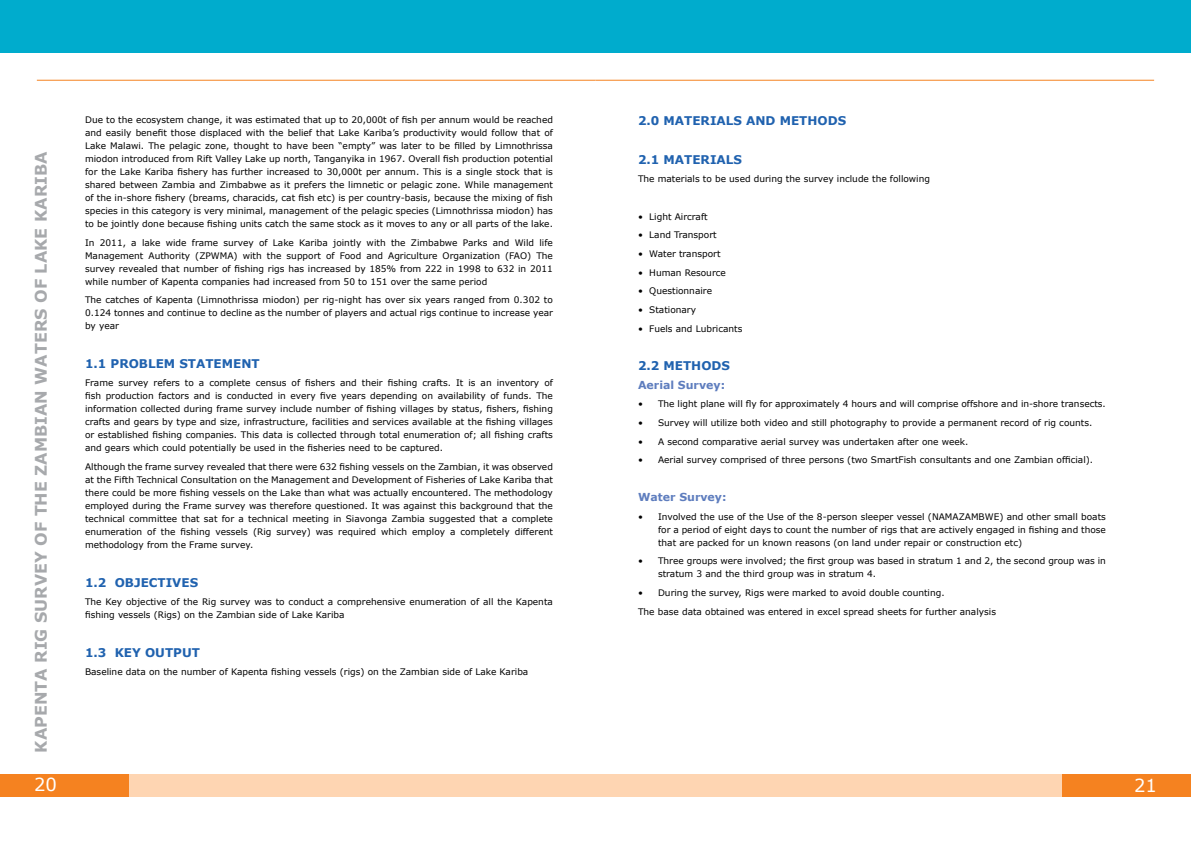
<style>
.page{position:relative;width:1191px;height:842px;background:#fff}
.page>*{position:absolute;margin:0;border:0;box-sizing:border-box;transform-origin:0 0}
.t1{font:18px "Verdana";color:#fff}
.t2{font:700 16px "Verdana";color:#a7a9ac}
.t3{font:700 12px "Verdana";color:#2062af}
.t4{font:700 11px "Verdana";color:#5e7dbe}
.t5{font:9px/13px "Verdana";color:#000;text-align:justify}
</style>
<div class="page">
<div style="left:0;top:774px;width:129px;height:23px;background:#f58220"></div>
<div style="left:129px;top:774px;width:466px;height:23px;background:#fed5b2"></div>
<div style="left:0;top:0;width:595px;height:53px;background:#00accd"></div>
<div style="left:595px;top:0;width:596px;height:53px;background:#00accd"></div>
<hr style="left:37px;top:80px;width:558px;height:1px;background:#f58220">
<hr style="left:595px;top:80px;width:559px;height:1px;background:#f58220">
<div style="left:1062px;top:774px;width:129px;height:23px;background:#f58220"></div>
<div style="left:595px;top:774px;width:467px;height:23px;background:#fed5b2"></div>
<p class="t5" style="left:85px;top:113px;width:469px">Due to the ecosystem change, it was estimated that up to 20,000t of fish per annum would be reached and easily benefit those displaced with the belief that Lake Kariba’s productivity would follow that of Lake Malawi. The pelagic zone, thought to have been “empty” was later to be filled by Limnothrissa miodon introduced from Rift Valley Lake up north, Tanganyika in 1967. Overall fish production potential for the Lake Kariba fishery has further increased to 30,000t per annum. This is a single stock that is shared between Zambia and Zimbabwe as it prefers the limnetic or pelagic zone. While management of the in-shore fishery (breams, characids, cat fish etc) is per country-basis, because the mixing of fish species in this category is very minimal, management of the pelagic species (Limnothrissa miodon) has to be jointly done because fishing units catch the same stock as it moves to any or all parts of the lake.</p>
<p class="t5" style="left:85px;top:236px;width:469px">In 2011, a lake wide frame survey of Lake Kariba jointly with the Zimbabwe Parks and Wild life Management Authority (ZPWMA) with the support of Food and Agriculture Organization (FAO) The survey revealed that number of fishing rigs has increased by 185% from 222 in 1998 to 632 in 2011 while number of Kapenta companies had increased from 50 to 151 over the same period</p>
<p class="t5" style="left:85px;top:294px;width:469px">The catches of Kapenta (Limnothrissa miodon) per rig-night has over six years ranged from 0.302 to 0.124 tonnes and continue to decline as the number of players and actual rigs continue to increase year by year</p>
<h3 class="t3" style="left:85px;top:355px;width:54px">1.1 PROBLE</h3>
<h3 class="t3" style="left:164px;top:355px;width:34px">M STATE</h3>
<h3 class="t3" style="left:222px;top:355px;width:21px">MENT</h3>
<p class="t5" style="left:85px;top:377px;width:469px">Frame survey refers to a complete census of fishers and their fishing crafts. It is an inventory of fish production factors and is conducted in every five years depending on availability of funds. The information collected during frame survey include number of fishing villages by status, fishers, fishing crafts and gears by type and size, infrastructure, facilities and services available at the fishing villages or established fishing companies. This data is collected through total enumeration of; all fishing crafts and gears which could potentially be used in the fisheries need to be captured.</p>
<p class="t5" style="left:85px;top:460px;width:469px">Although the frame survey revealed that there were 632 fishing vessels on the Zambian, it was observed at the Fifth Technical Consultation on the Management and Development of Fisheries of Lake Kariba that there could be more fishing vessels on the Lake than what was actually encountered. The methodology employed during the Frame survey was therefore questioned. It was against this background that the technical committee that sat for a technical meeting in Siavonga Zambia suggested that a complete enumeration of the fishing vessels (Rig survey) was required which employ a completely different methodology from the Frame survey.</p>
<h3 class="t3" style="left:85px;top:574px;width:49px">1.2 OBJECT</h3>
<h3 class="t3" style="left:166px;top:574px;width:25px">IVES</h3>
<p class="t5" style="left:85px;top:595px;width:469px">The Key objective of the Rig survey was to conduct a comprehensive enumeration of all the Kapenta fishing vessels (Rigs) on the Zambian side of Lake Kariba</p>
<h3 class="t3" style="left:85px;top:644px;width:114px">1.3 KEY OUTPUT</h3>
<p class="t5" style="left:85px;top:665px;width:445px">Baseline data on the number of Kapenta fishing vessels (rigs) on the Zambian side of Lake Kariba</p>
<h3 class="t3" style="left:638px;top:113px;width:36px">2.0 MATE</h3>
<h3 class="t3" style="left:700px;top:113px;width:26px">RIALS</h3>
<h3 class="t3" style="left:746px;top:113px;width:44px">AN D MET</h3>
<h3 class="t3" style="left:807px;top:113px;width:39px">HODS</h3>
<h3 class="t3" style="left:638px;top:151px;width:36px">2.1 MATE</h3>
<h3 class="t3" style="left:700px;top:151px;width:26px">RIALS</h3>
<p class="t5" style="left:638px;top:173px;width:293px">The materials to be used during the survey include the following</p>
<p class="t5" style="left:638px;top:210px;width:71px">• Light Aircraft</p>
<p class="t5" style="left:638px;top:229px;width:80px">• Land Transport</p>
<p class="t5" style="left:638px;top:247px;width:84px">• Water transport</p>
<p class="t5" style="left:638px;top:266px;width:89px">• Human Resource</p>
<p class="t5" style="left:638px;top:285px;width:76px">• Questionnaire</p>
<p class="t5" style="left:638px;top:303px;width:60px">• Stationary</p>
<p class="t5" style="left:638px;top:322px;width:106px">• Fuels and Lubricants</p>
<h3 class="t3" style="left:638px;top:357px;width:36px">2.2 MET</h3>
<h3 class="t3" style="left:691px;top:357px;width:39px">HODS</h3>
<p class="t4" style="left:638px;top:377px;width:89px">AERIAL SURVEY:</p>
<p class="t5" style="left:638px;top:398px;width:469px">• The light plane will fly for approximately 4 hours and will comprise offshore and in-shore transects.</p>
<p class="t5" style="left:638px;top:416px;width:456px">• Survey will utilize both video and still photography to provide a permanent record of rig counts.</p>
<p class="t5" style="left:638px;top:435px;width:332px">• A second comparative aerial survey was undertaken after one week.</p>
<p class="t5" style="left:638px;top:454px;width:457px">• Aerial survey comprised of three persons (two SmartFish consultants and one Zambian official).</p>
<p class="t4" style="left:638px;top:489px;width:90px">WATER SURVEY:</p>
<p class="t5" style="left:658px;top:510px;width:449px;text-indent:-20px">• Involved the use of the Use of the 8-person sleeper vessel (NAMAZAMBWE) and other small boats for a period of eight days to count the number of rigs that are actively engaged in fishing and those that are packed for un known reasons (on land under repair or construction etc)</p>
<p class="t5" style="left:658px;top:554px;width:449px;text-indent:-20px">• Three groups were involved; the first group was based in stratum 1 and 2, the second group was in stratum 3 and the third group was in stratum 4.</p>
<p class="t5" style="left:638px;top:583px;width:359px;line-height:18.7px">• During the survey, Rigs were marked to avoid double counting.<br>The base data obtained was entered in excel spread sheets for further analysis</p>
<h2 class="t2" style="left:30px;top:753px;width:603px;rotate:-90deg">KAPENTA RIG SURVEY OF THE ZAMBIAN WATERS OF LAKE KARIBA</h2>
<h1 class="t1" style="left:34px;top:772px;width:24px">20</h1>
<h1 class="t1" style="left:1134px;top:773px;width:24px">21</h1>
</div>
